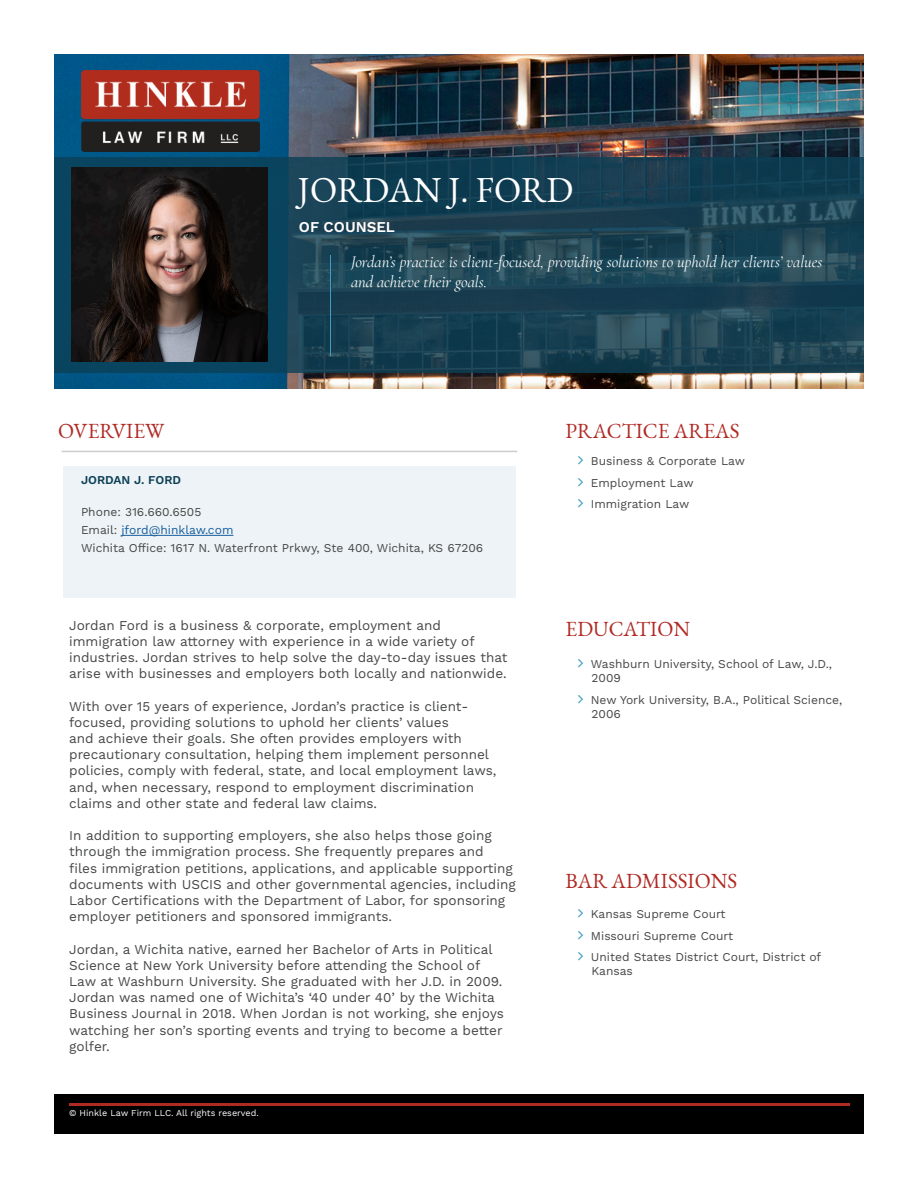
<style>
.page{position:relative;width:918px;height:1188px;background:#fff}
.page>*{position:absolute;margin:0;border:0;box-sizing:border-box;transform-origin:0 0}
.t1{font:35.7px "EB Garamond";color:#fff}
.t2{font:21px "EB Garamond";color:#b02a24}
.t3{font:italic 16.5px/19.8px "Cormorant Garamond";color:#fff}
.t4{font:600 15px "Work Sans";color:#fff}
.t5{font:13.5px/16.2px "Work Sans";color:#464747}
.t6{font:12px/14.4px "Work Sans";color:#464747}
.t7{font:12px "Work Sans";color:#175d9e}
.t8{font:600 12px "Work Sans";color:#0c4056}
.t9{font:9px "Work Sans";color:#fff}
.s1{color:#464747}
</style>
<div class="page">
<div style="left:54px;top:1094px;width:810px;height:40px;background:#000"></div>
<hr style="left:69px;top:1104px;width:781px;height:2px;background:#b02a24">
<img style="left:54px;top:54px;width:810px;height:335px">
<img style="left:82px;top:70px;width:177px;height:81px">
<svg style="left:54px;top:157px;width:810px;height:216px;background:#194254"></svg>
<hr style="left:62px;top:451px;width:455px;height:1px;background:#cbccce">
<div style="left:63px;top:466px;width:452px;height:132px;background:#edf3f6"></div>
<hr style="left:121px;top:535px;width:112px;height:1px;background:#175d9e">
<hr style="left:330px;top:256px;width:1px;height:100px;background:#409fc0">
<img style="left:72px;top:167px;width:195px;height:195px">
<p class="t1" style="left:298px;top:167px;width:277px">JORDAN J. FORD</p>
<p class="t4" style="left:299px;top:218px;width:97px">OF COUNSEL</p>
<p class="t2" style="left:58px;top:417px;width:108px">OVERVIEW</p>
<p class="t3" style="left:351px;top:252px;width:473px">Jordan’s practice is client-focused, providing solutions to uphold her clients’ values and achieve their goals.</p>
<p class="t2" style="left:566px;top:417px;width:176px">PRACTICE AREAS</p>
<p class="t8" style="left:81px;top:473px;width:102px">JORDAN J. FORD</p>
<p class="t6" style="left:81px;top:505px;width:122px">Phone: 316.660.6505</p>
<p class="t7" style="left:81px;top:523px;width:154px"><span class="s1">Email:</span> jford@hinklaw.com</p>
<p class="t6" style="left:81px;top:541px;width:404px">Wichita Office: 1617 N. Waterfront Prkwy, Ste 400, Wichita, KS 67206</p>
<p class="t5" style="left:69px;top:618px;width:440px">Jordan Ford is a business &amp; corporate, employment and immigration law attorney with experience in a wide variety of industries. Jordan strives to help solve the day-to-day issues that arise with businesses and employers both locally and nationwide.</p>
<p class="t5" style="left:69px;top:699px;width:429px">With over 15 years of experience, Jordan’s practice is client&shy;focused, providing solutions to uphold her clients’ values<br>and achieve their goals. She often provides employers with precautionary consultation, helping them implement personnel policies, comply with federal, state, and local employment laws, and, when necessary, respond to employment discrimination claims and other state and federal law claims.</p>
<p class="t5" style="left:69px;top:828px;width:448px">In addition to supporting employers, she also helps those going through the immigration process. She frequently prepares and<br>files immigration petitions, applications, and applicable supporting documents with USCIS and other governmental agencies, including Labor Certifications with the Department of Labor, for sponsoring employer petitioners and sponsored immigrants.</p>
<p class="t5" style="left:69px;top:942px;width:436px">Jordan, a Wichita native, earned her Bachelor of Arts in Political Science at New York University before attending the School of Law at Washburn University. She graduated with her J.D. in 2009.<br>Jordan was named one of Wichita’s ‘40 under 40’ by the Wichita Business Journal in 2018. When Jordan is not working, she enjoys watching her son’s sporting events and trying to become a better golfer.</p>
<p class="t9" style="left:69px;top:1108px;width:191px">© Hinkle Law Firm LLC. All rights reserved.</p>
<p class="t6" style="left:591px;top:455px;width:156px">Business &amp; Corporate Law</p>
<p class="t6" style="left:591px;top:476px;width:104px">Employment Law</p>
<p class="t6" style="left:591px;top:498px;width:100px">Immigration Law</p>
<p class="t2" style="left:566px;top:615px;width:126px">EDUCATION</p>
<p class="t6" style="left:591px;top:657px;width:243px">Washburn University, School of Law, J.D.,<br>2009</p>
<p class="t6" style="left:591px;top:693px;width:253px">New York University, B.A., Political Science,<br>2006</p>
<p class="t2" style="left:566px;top:868px;width:173px">BAR ADMISSIONS</p>
<p class="t6" style="left:591px;top:907px;width:136px">Kansas Supreme Court</p>
<p class="t6" style="left:591px;top:929px;width:144px">Missouri Supreme Court</p>
<p class="t6" style="left:591px;top:950px;width:232px">United States District Court, District of<br>Kansas</p>
</div>
